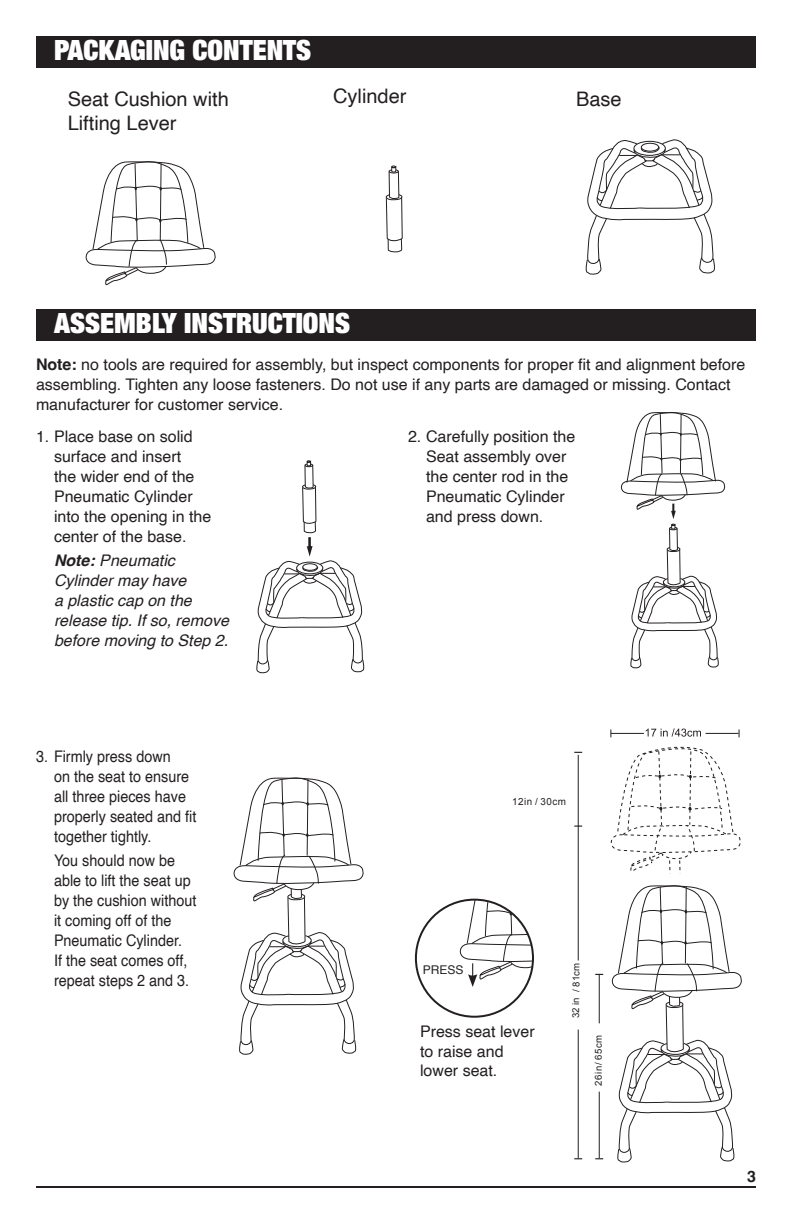
<style>
.page{position:relative;width:792px;height:1224px;background:#fff}
.page>*{position:absolute;margin:0;border:0;box-sizing:border-box;transform-origin:0 0}
.t1{font:900 condensed 28px "Helvetica Neue LT Std";color:#fff}
.t2{font:20px/24px "Helvetica";color:#231f20}
.list_2{font:16px/20px "Helvetica";color:#231f20}
.list_2-2{font:16px/20px "Helvetica";color:#231f20;scale:.9 1}
.list_2-3{font:italic 16px/20px "Helvetica";color:#231f20}
.t3{font:700 16px "Helvetica";color:#231f20}
.t4{font:12px "Helvetica";color:#231f20}
.t5{font:9.8px "Arial";letter-spacing:.055em;color:#231f20}
.t6{font:9.6px "Arial";letter-spacing:.055em;color:#231f20}
.s1{font-weight:700}
</style>
<div class="page">
<hr style="left:36px;top:1186px;width:720px;height:2px;background:#231f20">
<div style="left:36px;top:36px;width:720px;height:32px;background:#231f20"></div>
<div style="left:36px;top:309px;width:720px;height:31px;background:#231f20"></div>
<svg style="left:459px;top:900px;width:74px;height:87px"></svg>
<svg style="left:386px;top:166px;width:17px;height:87px"></svg>
<svg style="left:585px;top:140px;width:130px;height:135px"></svg>
<svg style="left:85px;top:161px;width:131px;height:125px"></svg>
<svg style="left:256px;top:460px;width:108px;height:214px"></svg>
<svg style="left:620px;top:412px;width:106px;height:257px"></svg>
<svg style="left:233px;top:777px;width:131px;height:278px"></svg>
<hr style="left:578px;top:1030px;width:1px;height:128px;background:#231f20">
<hr style="left:599px;top:1092px;width:1px;height:66px;background:#231f20">
<hr style="left:599px;top:974px;width:1px;height:49px;background:#231f20">
<hr style="left:578px;top:755px;width:1px;height:206px;background:#231f20">
<svg style="left:611px;top:885px;width:131px;height:278px"></svg>
<svg style="left:610px;top:728px;width:131px;height:146px"></svg>
<p class="t1" style="left:54px;top:32px;width:259px">PACKAGING CONTENTS</p>
<p class="t2" style="left:68px;top:87px;width:163px">Seat Cushion with<br>Lifting Lever</p>
<p class="t2" style="left:333px;top:84px;width:75px">Cylinder</p>
<p class="t2" style="left:576px;top:87px;width:47px">Base</p>
<p class="t1" style="left:54px;top:305px;width:298px">ASSEMBLY INSTRUCTIONS</p>
<p class="list_2" style="left:36px;top:355px;width:711px"><span class="s1">Note:</span> no tools are required for assembly, but inspect components for proper fit and alignment before assembling. Tighten any loose fasteners. Do not use if any parts are damaged or missing. Contact manufacturer for customer service.</p>
<p class="list_2" style="left:54px;top:427px;width:159px;text-indent:-18px">1. Place base on solid surface and insert<br>the wider end of the<br>Pneumatic Cylinder into the opening in the center of the base.</p>
<p class="list_2-3" style="left:54px;top:551px;width:176px"><span class="s1">Note:</span> Pneumatic<br>Cylinder may have<br>a plastic cap on the release tip. If so, remove before moving to Step 2.</p>
<p class="list_2-2" style="left:54px;top:747px;width:160px;text-indent:-18px">3. Firmly press down<br>on the seat to ensure all three pieces have properly seated and fit together tightly.</p>
<p class="list_2-2" style="left:54px;top:851px;width:160px">You should now be able to lift the seat up by the cushion without it coming off of the<br>Pneumatic Cylinder.<br>If the seat comes off, repeat steps 2 and 3.</p>
<p class="t5" style="left:44px;top:812px;width:56px">12in / 30cm</p>
<p class="list_2" style="left:426px;top:427px;width:151px;text-indent:-18px">2. Carefully position the<br>Seat assembly over the center rod in the<br>Pneumatic Cylinder and press down.</p>
<p class="t5" style="left:512px;top:796px;width:56px">12in / 30cm</p>
<p class="t4" style="left:423px;top:961px;width:42px">PRESS</p>
<p class="list_2" style="left:420px;top:1023px;width:116px;line-height:19.2px">Press seat lever to raise and lower seat.</p>
<p class="t6" style="left:570px;top:1018px;width:56px;rotate:-89deg">32 in / 81cm</p>
<p class="t6" style="left:593px;top:1086px;width:52px;rotate:-90deg">26in/ 65cm</p>
<p class="t3" style="left:747px;top:1166px;width:10px">3</p>
</div>
